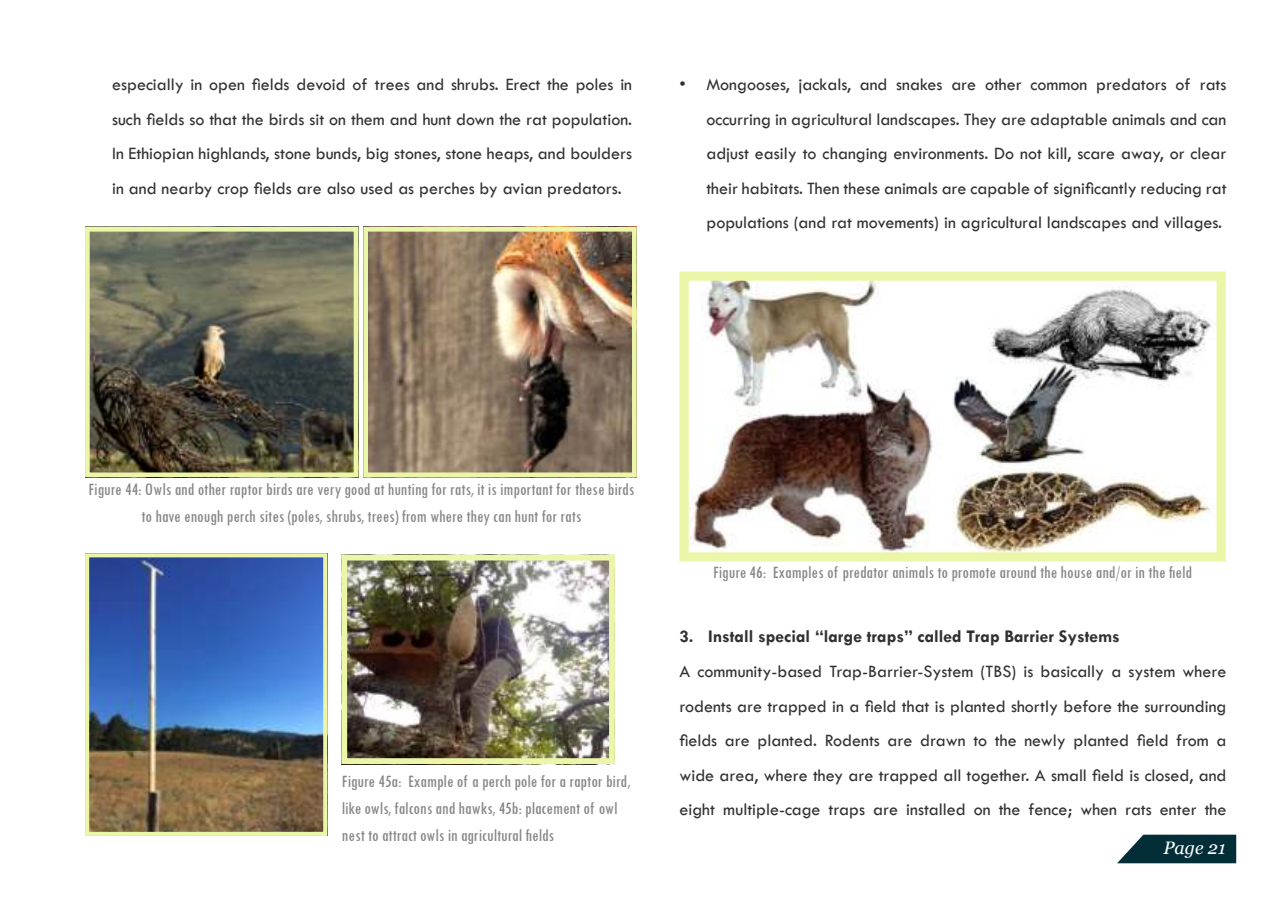
<style>
.page{position:relative;width:1276px;height:919px;background:#fff}
.page>*{position:absolute;margin:0;border:0;box-sizing:border-box;transform-origin:0 0}
.t1{font:18px/34.5px "Tw Cen";color:#323032;text-align:justify}
.t2{font:condensed 18px/27px "Tw Cen";color:#868686;text-align:center}
.t3{font:700 18px "Tw Cen";color:#323032}
.t4{font:italic 18px "Georgia";color:#fff}
</style>
<div class="page">
<img style="left:91px;top:233px;width:261px;height:238px">
<div style="left:85px;top:227px;width:273px;height:250px;border:5px solid #ecf6a9"></div>
<img style="left:369px;top:233px;width:261px;height:238px">
<div style="left:363px;top:227px;width:273px;height:250px;border:5px solid #ecf6a9"></div>
<img style="left:348px;top:561px;width:260px;height:196px">
<div style="left:341px;top:554px;width:274px;height:210px;border:6px solid #ecf6a9"></div>
<img style="left:90px;top:558px;width:232px;height:272px">
<div style="left:85px;top:553px;width:242px;height:282px;border:4px solid #ecf6a9"></div>
<img style="left:689px;top:281px;width:524px;height:270px">
<div style="left:679px;top:271px;width:546px;height:290px;border:9px solid #ecf6a9"></div>
<svg style="left:1117px;top:834px;width:119px;height:29px;background:#244952"></svg>
<p class="t1" style="left:112px;top:67px;width:522px">especially in open fields devoid of trees and shrubs. Erect the poles in such fields so that the birds sit on them and hunt down the rat population.<br>In Ethiopian highlands, stone bunds, big stones, stone heaps, and boulders in and nearby crop fields are also used as perches by avian predators.</p>
<p class="t1" style="left:706px;top:67px;width:521px;text-indent:-27px">• Mongooses, jackals, and snakes are other common predators of rats occurring in agricultural landscapes. They are adaptable animals and can adjust easily to changing environments. Do not kill, scare away, or clear their habitats. Then these animals are capable of significantly reducing rat populations (and rat movements) in agricultural landscapes and villages.</p>
<p class="t2" style="left:88px;top:475px;width:547px">Figure 44: Owls and other raptor birds are very good at hunting for rats, it is important for these birds to have enough perch sites (poles, shrubs, trees) from where they can hunt for rats</p>
<p class="t2" style="left:342px;top:767px;width:290px;text-align:left">Figure 45a: Example of a perch pole for a raptor bird, like owls, falcons and hawks, 45b: placement of owl nest to attract owls in agricultural fields</p>
<p class="t2" style="left:713px;top:558px;width:480px">Figure 46: Examples of predator animals to promote around the house and/or in the field</p>
<p class="t3" style="left:679px;top:629px;width:442px">3. Install special “large traps” called Trap Barrier Systems</p>
<p class="t1" style="left:679px;top:655px;width:548px">A community-based Trap-Barrier-System (TBS) is basically a system where rodents are trapped in a field that is planted shortly before the surrounding fields are planted. Rodents are drawn to the newly planted field from a wide area, where they are trapped all together. A small field is closed, and eight multiple-cage traps are installed on the fence; when rats enter the</p>
<p class="t4" style="left:1163px;top:840px;width:64px">Page 21</p>
</div>
